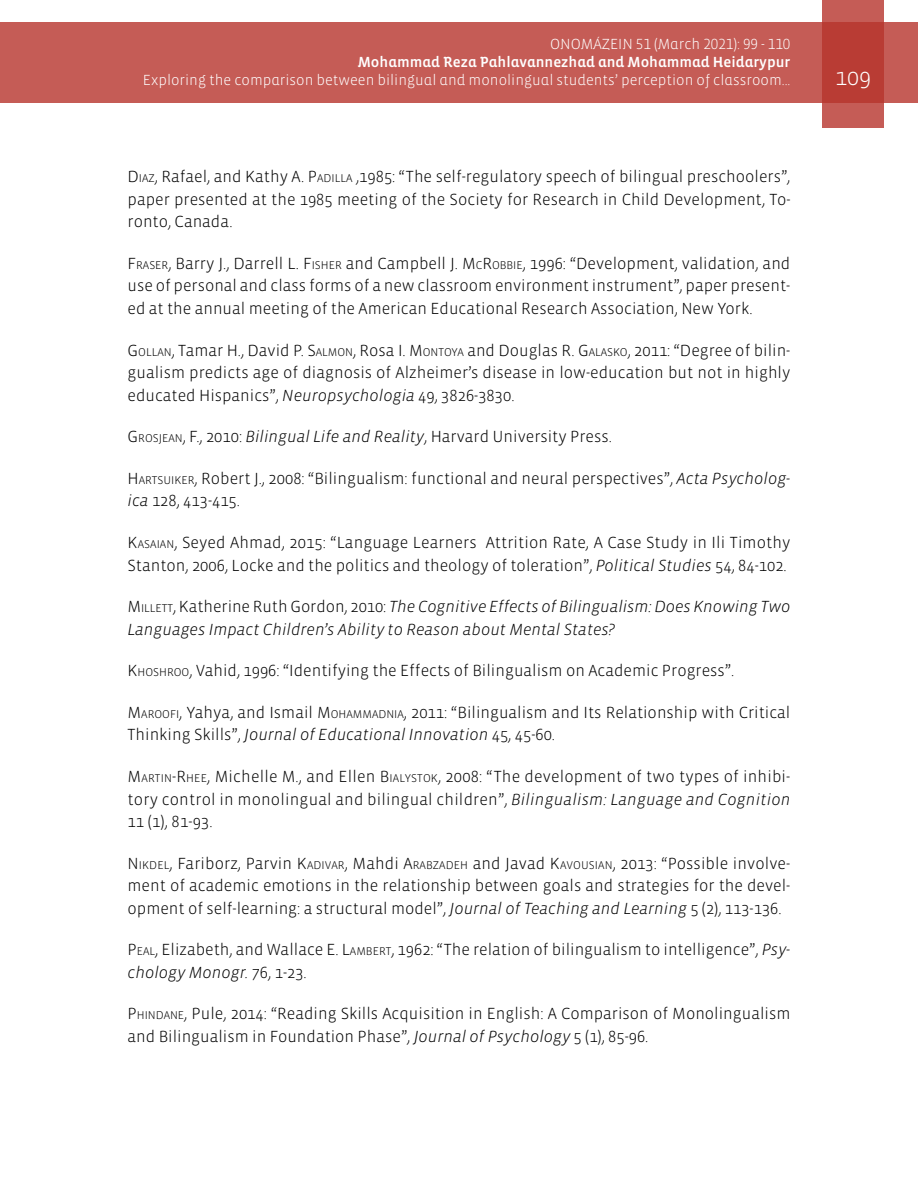
<style>
.page{position:relative;width:918px;height:1188px;background:#fff}
.page>*{position:absolute;margin:0;border:0;box-sizing:border-box;transform-origin:0 0}
.t1{font:300 24px "Vista Sans";color:#fff}
.t2{font:300 16.5px/22.5px "Vista Sans";color:#000;text-align:justify}
.t3{font:italic 300 16.5px/22.5px "Vista Sans";color:#000}
.t4{font:300 15px "Vista Sans Alt";color:#fff}
.t5{font:15px "Vista Sans Alt Med";color:#fff}
.s1{font-style:inherit}
.s2{font-size:11.55px}
.s3{font-style:italic}
.s4{font-style:normal}
.s5{font-style:normal;font-size:11.55px}
</style>
<div class="page">
<div style="left:0;top:23px;width:918px;height:80px;background:#c55c56"></div>
<svg style="left:822px;top:0;width:62px;height:128px;background:#bd4740"></svg>
<p class="t4" style="left:550px;top:37px;width:242px">ONOMÁZEIN 51 (March 2021): 99 - 110</p>
<p class="t5" style="left:358px;top:55px;width:434px">Mohammad Reza Pahlavannezhad and Mohammad Heidarypur</p>
<p class="t4" style="left:143px;top:73px;width:649px">Exploring the comparison between bilingual and monolingual students’ perception of classroom...</p>
<h1 class="t1" style="left:835px;top:65px;width:37px">109</h1>
<p class="t2" style="left:128px;top:166px;width:664px"><span class="s1">D</span> <span class="s2">IAZ</span>, Rafael, and Kathy A. <span class="s1">P</span><span class="s2">ADILLA</span> ,1985: “The self-regulatory speech of bilingual preschoolers”, paper presented at the 1985 meeting of the Society for Research in Child Development, To&shy;ronto, Canada.</p>
<p class="t2" style="left:128px;top:253px;width:664px"><span class="s1">F</span><span class="s2">RASER</span>, Barry J., Darrell L. <span class="s1">F</span><span class="s2">ISHER</span> and Campbell J. <span class="s1">M</span> <span class="s2">C</span><span class="s1">R</span><span class="s2">OBBIE</span>, 1996: “Development, validation, and use of personal and class forms of a new classroom environment instrument”, paper present&shy;ed at the annual meeting of the American Educational Research Association, New York.</p>
<p class="t2" style="left:128px;top:339px;width:664px"><span class="s1">G</span><span class="s2">OLLAN</span>, Tamar H., David P. <span class="s1">S</span><span class="s2">ALMON</span>, Rosa I. <span class="s1">M</span> <span class="s2">ONTOYA</span> and Douglas R. <span class="s1">G</span><span class="s2">ALASKO</span>, 2011: “Degree of bilin&shy;gualism predicts age of diagnosis of Alzheimer’s disease in low-education but not in highly educated Hispanics”, <span class="s3">Neuropsychologia</span> 49, 3826-3830.</p>
<p class="t2" style="left:128px;top:426px;width:486px"><span class="s1">G</span><span class="s2">ROSJEAN</span>, F., 2010: <span class="s3">Bilingual Life and Reality</span>, Harvard University Press.</p>
<p class="t2" style="left:128px;top:467px;width:664px"><span class="s1">H</span> <span class="s2">ARTSUIKER</span>, Robert J., 2008: “Bilingualism: functional and neural perspectives”, <span class="s3">Acta Psycholog&shy;ica</span> 128, 413-415.</p>
<p class="t2" style="left:128px;top:532px;width:664px"><span class="s1">K</span><span class="s2">ASAIAN</span>, Seyed Ahmad, 2015: “Language Learners Attrition Rate, A Case Study in Ili Timothy<br>Stanton, 2006, Locke and the politics and theology of toleration”, <span class="s3">Political Studies</span> 54, 84-102.</p>
<p class="t3" style="left:128px;top:596px;width:664px"><span class="s4">M</span> <span class="s5">ILLETT</span><span class="s4">, Katherine Ruth Gordon, 2010:</span> The Cognitive Effects of Bilingualism: Does Knowing Two<br>Languages Impact Children’s Ability to Reason about Mental States?</p>
<p class="t2" style="left:128px;top:660px;width:608px"><span class="s1">K</span> <span class="s2">HOSHROO</span>, Vahid, 1996: “Identifying the Effects of Bilingualism on Academic Progress”.</p>
<p class="t2" style="left:128px;top:701px;width:664px"><span class="s1">M</span><span class="s2">AROOFI</span>, Yahya, and Ismail <span class="s1">M</span> <span class="s2">OHAMMADNIA</span>, 2011: “Bilingualism and Its Relationship with Critical<br>Thinking Skills”, <span class="s3">Journal of Educational Innovation</span> 45, 45-60.</p>
<p class="t2" style="left:128px;top:766px;width:664px"><span class="s1">M</span><span class="s2">ARTIN</span><span class="s1">-R</span><span class="s2">HEE</span>, Michelle M., and Ellen <span class="s1">B</span> <span class="s2">IALYSTOK</span>, 2008: “The development of two types of inhibi&shy;tory control in monolingual and bilingual children”, <span class="s3">Bilingualism: Language and Cognition </span>11 (1), 81-93.</p>
<p class="t2" style="left:128px;top:852px;width:664px"><span class="s1">N</span> <span class="s2">IKDEL</span>, Fariborz, Parvin <span class="s1">K</span><span class="s2">ADIVAR</span>, Mahdi <span class="s1">A</span><span class="s2">RABZADEH</span> and Javad <span class="s1">K</span><span class="s2">AVOUSIAN</span>, 2013: “Possible involve&shy;ment of academic emotions in the relationship between goals and strategies for the devel&shy;opment of self-learning: a structural model”, <span class="s3">Journal of Teaching and Learning</span> 5 (2), 113-136.</p>
<p class="t2" style="left:128px;top:939px;width:664px"><span class="s1">P</span> <span class="s2">EAL</span>, Elizabeth, and Wallace E. <span class="s1">L</span><span class="s2">AMBERT</span>, 1962: “The relation of bilingualism to intelligence”, <span class="s3">Psy&shy;chology Monogr.</span> 76, 1-23.</p>
<p class="t2" style="left:128px;top:1003px;width:664px"><span class="s1">P</span><span class="s2">HINDANE</span>, Pule, 2014: “Reading Skills Acquisition in English: A Comparison of Monolingualism and Bilingualism in Foundation Phase”, <span class="s3">Journal of Psychology</span> 5 (1), 85-96.</p>
</div>
